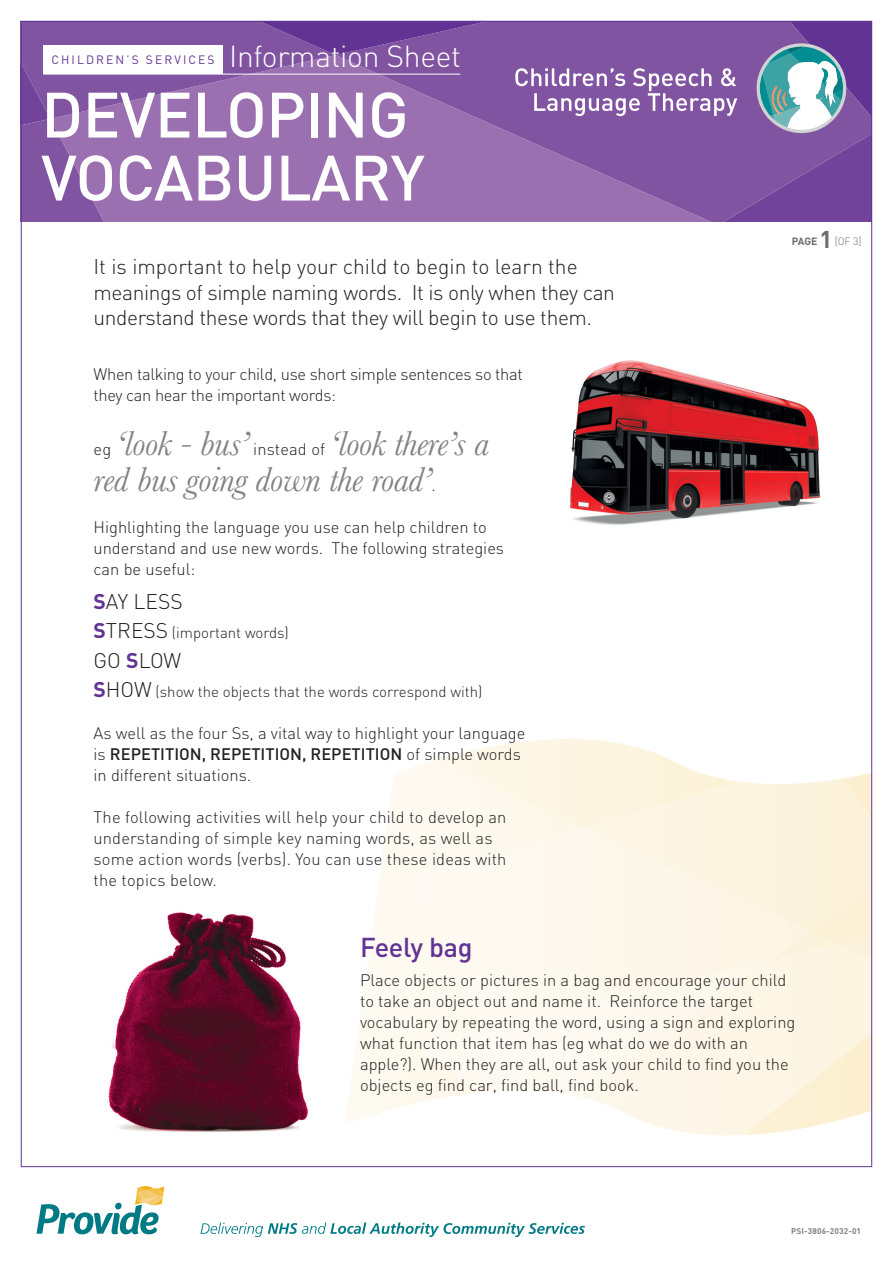
<style>
.page{position:relative;width:893px;height:1263px;background:#fff}
.page>*{position:absolute;margin:0;border:0;box-sizing:border-box;transform-origin:0 0}
.t1{font:500 63px/63px "DIN";letter-spacing:-.01em;color:#fff}
.t2{font:italic 36px/36px "Baskerville";letter-spacing:-.01em;color:#808285}
.t3{font:300 30px "DIN";letter-spacing:-.01em;color:#fff}
.t4{font:500 27px "DIN";letter-spacing:-.01em;color:#623393}
.t5{font:700 24px "DIN";color:#6c6d70}
.t6{font:300 21px/25.5px "DIN";letter-spacing:-.02em;color:#231f20}
.t7{font:300 16.5px/21px "DIN";color:#231f20}
.t8{font:300 16.5px/21px "DIN";letter-spacing:-.02em;color:#231f20}
.t9{font:300 15px "DIN";color:#231f20}
.t10{font:12px "DIN";letter-spacing:.175em;color:#623393}
.t11{font:300 10.5px "DIN";color:#6c6d70}
.t12{font:700 10.5px "DIN";color:#6c6d70}
.t13{font:700 8.25px "DIN";letter-spacing:.015em;color:#808285}
.s1{font-family:"DIN";font-weight:300;font-style:normal;font-size:16.5px;color:#231f20}
.s2{font-weight:700;color:#623393}
.s3{font-weight:700;font-size:21px;color:#623393}
.s4{font-size:21px}
.s5{font-weight:500}
</style>
<div class="page">
<svg style="left:345px;top:739px;width:525px;height:396px"></svg>
<svg style="left:36px;top:1186px;width:128px;height:48px"></svg>
<svg style="left:200px;top:1222px;width:385px;height:15px"></svg>
<svg style="left:21px;top:21px;width:851px;height:200px;background:#9069ac"></svg>
<img style="left:569px;top:360px;width:252px;height:165px">
<img style="left:108px;top:912px;width:200px;height:220px">
<p class="t10" style="left:51px;top:53px;width:165px">CHILDREN’S SERVICES</p>
<h3 class="t3" style="left:229px;top:37px;width:233px">Information Sheet</h3>
<h1 class="t1" style="left:41px;top:81px;width:385px">DEVELOPING<br>VOCABULARY</h1>
<p class="t6" style="left:94px;top:254px;width:523px">It is important to help your child to begin to learn the meanings of simple naming words. It is only when they can understand these words that they will begin to use them.</p>
<p class="t8" style="left:94px;top:363px;width:431px">When talking to your child, use short simple sentences so that they can hear the important words:</p>
<h2 class="t2" style="left:94px;top:425px;width:397px"><span class="s1">eg</span> ‘look - bus’ <span class="s1">instead of</span> ‘look there’s a red bus going down the road’<span class="s1">.</span></h2>
<p class="t7" style="left:94px;top:516px;width:412px">Highlighting the language you use can help children to understand and use new words. The following strategies can be useful:</p>
<p class="t6" style="left:94px;top:588px;width:91px"><span class="s2">S</span>AY LESS</p>
<p class="t9" style="left:94px;top:623px;width:197px"><span class="s3">S</span><span class="s4">TRESS</span> (important words)</p>
<p class="t6" style="left:94px;top:647px;width:89px">GO <span class="s2">S</span>LOW</p>
<p class="t9" style="left:94px;top:683px;width:390px"><span class="s3">S</span><span class="s4">HOW</span> (show the objects that the words correspond with)</p>
<p class="t7" style="left:94px;top:723px;width:433px">As well as the four Ss, a vital way to highlight your language is <span class="s5">REPETITION, REPETITION, REPETITION</span> of simple words in different situations.</p>
<p class="t7" style="left:94px;top:807px;width:414px">The following activities will help your child to develop an understanding of simple key naming words, as well as some action words (verbs). You can use these ideas with the topics below.</p>
<p class="t12" style="left:792px;top:235px;width:27px">PAGE</p>
<h3 class="t5" style="left:820px;top:224px;width:15px">1</h3>
<p class="t11" style="left:835px;top:235px;width:28px">[OF 3]</p>
<h3 class="t4" style="left:360px;top:930px;width:114px">Feely bag</h3>
<p class="t7" style="left:360px;top:970px;width:437px">Place objects or pictures in a bag and encourage your child to take an object out and name it. Reinforce the target vocabulary by repeating the word, using a sign and exploring what function that item has (eg what do we do with an apple?). When they are all, out ask your child to find you the objects eg find car, find ball, find book.</p>
<p class="t13" style="left:791px;top:1226px;width:71px">PSI-3806-2032-01</p>
</div>
